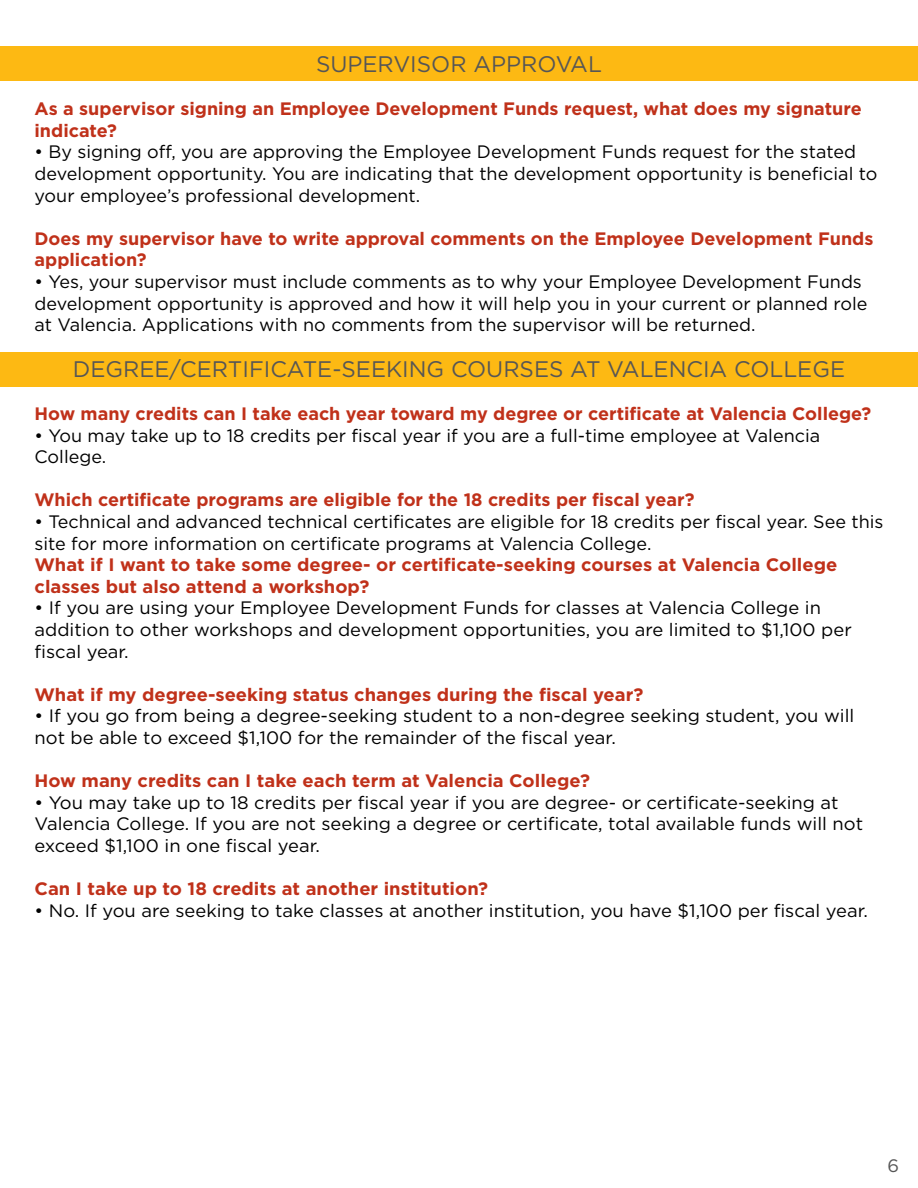
<style>
.page{position:relative;width:918px;height:1188px;background:#fff}
.page>*{position:absolute;margin:0;border:0;box-sizing:border-box;transform-origin:0 0}
.t1{font:22.5px "Gotham";color:#565656}
.t2{font:18px/21.6px "Gotham";color:#000}
.t3{font:700 18px/21.6px "Gotham";color:#c0311a}
.t4{font:18px "Gotham";color:#565656}
</style>
<div class="page">
<div style="left:0;top:46px;width:918px;height:35px;background:#fdb913"></div>
<div style="left:0;top:352px;width:918px;height:35px;background:#fdb913"></div>
<p class="t1" style="left:316px;top:50px;width:287px">SUPERVISOR APPROVAL</p>
<p class="t3" style="left:35px;top:98px;width:829px">As a supervisor signing an Employee Development Funds request, what does my signature indicate?</p>
<p class="t2" style="left:35px;top:141px;width:844px">• By signing off, you are approving the Employee Development Funds request for the stated development opportunity. You are indicating that the development opportunity is beneficial to your employee’s professional development.</p>
<p class="t3" style="left:35px;top:228px;width:840px">Does my supervisor have to write approval comments on the Employee Development Funds application?</p>
<p class="t2" style="left:35px;top:270px;width:834px">• Yes, your supervisor must include comments as to why your Employee Development Funds development opportunity is approved and how it will help you in your current or planned role at Valencia. Applications with no comments from the supervisor will be returned.</p>
<p class="t1" style="left:73px;top:354px;width:774px">DEGREE/CERTIFICATE-SEEKING COURSES AT VALENCIA COLLEGE</p>
<p class="t3" style="left:35px;top:403px;width:838px">How many credits can I take each year toward my degree or certificate at Valencia College?</p>
<p class="t2" style="left:35px;top:424px;width:787px">• You may take up to 18 credits per fiscal year if you are a full-time employee at Valencia<br>College.</p>
<p class="t3" style="left:35px;top:489px;width:662px">Which certificate programs are eligible for the 18 credits per fiscal year?</p>
<p class="t2" style="left:35px;top:510px;width:850px">• Technical and advanced technical certificates are eligible for 18 credits per fiscal year. See this site for more information on certificate programs at Valencia College.</p>
<p class="t3" style="left:35px;top:554px;width:804px">What if I want to take some degree- or certificate-seeking courses at Valencia College classes but also attend a workshop?</p>
<p class="t2" style="left:35px;top:597px;width:819px">• If you are using your Employee Development Funds for classes at Valencia College in addition to other workshops and development opportunities, you are limited to $1,100 per fiscal year.</p>
<p class="t3" style="left:35px;top:684px;width:610px">What if my degree-seeking status changes during the fiscal year?</p>
<p class="t2" style="left:35px;top:705px;width:821px">• If you go from being a degree-seeking student to a non-degree seeking student, you will not be able to exceed $1,100 for the remainder of the fiscal year.</p>
<p class="t3" style="left:35px;top:770px;width:557px">How many credits can I take each term at Valencia College?</p>
<p class="t2" style="left:35px;top:791px;width:830px">• You may take up to 18 credits per fiscal year if you are degree- or certificate-seeking at<br>Valencia College. If you are not seeking a degree or certificate, total available funds will not exceed $1,100 in one fiscal year.</p>
<p class="t3" style="left:35px;top:878px;width:455px">Can I take up to 18 credits at another institution?</p>
<p class="t2" style="left:35px;top:899px;width:835px">• No. If you are seeking to take classes at another institution, you have $1,100 per fiscal year.</p>
<p class="t4" style="left:888px;top:1154px;width:13px">6</p>
</div>
